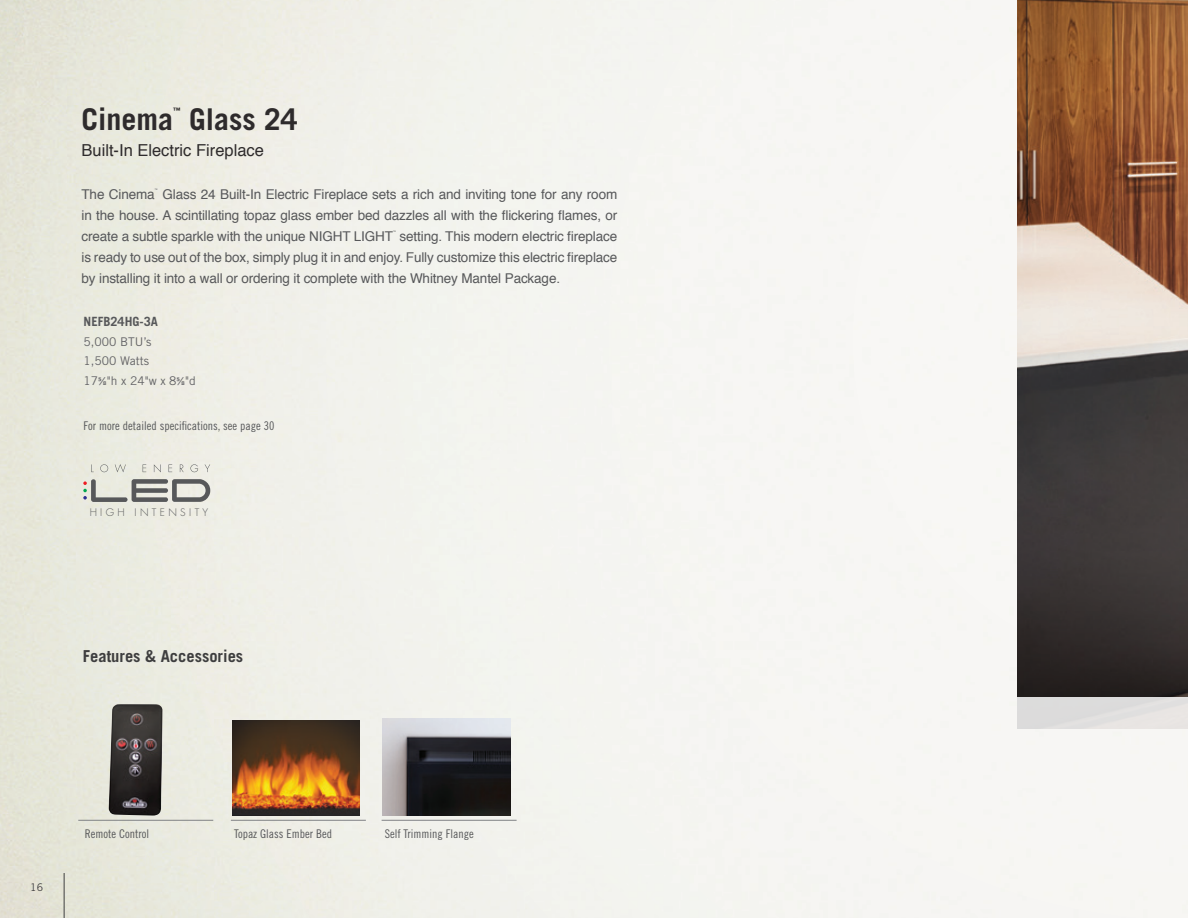
<style>
.page{position:relative;width:1188px;height:918px;background:#fff}
.page>*{position:absolute;margin:0;border:0;box-sizing:border-box;transform-origin:0 0}
.Page_Title{font:700 30px "Trade Gothic LT Std";color:#2e2b2c}
.Secondary_Title{font:16.5px "Helvetica";color:#2e2b2c}
.Specs_Pages_-_Title{font:700 16.5px "Trade Gothic LT Std";color:#3e3e3f}
.Intro_Paragraph{font:13.5px/21px "Helvetica";letter-spacing:-.01em;color:#57585a;text-align:justify}
.Quick_Specs_Title{font:700 12.75px "Trade Gothic LT Std";color:#57585a}
.Accessories_Type{font:12px "Trade Gothic LT Std Cn 18";color:#57585a}
.Quick_Specs{font:12px "Trade Gothic LT Std";color:#636366}
.t1{font:10.5px "Trade Gothic LT Std";color:#3e3e3f}
.t2{font:300 10.2px "Futura Std";letter-spacing:.33em;color:#57585a}
.Page_Title-2{font:700 7.5px "Trade Gothic LT Std";color:#2e2b2c}
.Intro_Paragraph-2{font:3.3px "Helvetica";color:#57585a}
.s1{font-family:"Calibri"}
</style>
<div class="page">
<hr style="left:64px;top:873px;width:1px;height:45px;background:#3e3e3f">
<hr style="left:78px;top:820px;width:135px;height:1px;background:#808285">
<svg style="left:91px;top:464px;width:3px;height:8px"></svg>
<svg style="left:100px;top:464px;width:8px;height:8px"></svg>
<svg style="left:115px;top:464px;width:11px;height:8px"></svg>
<svg style="left:143px;top:464px;width:3px;height:8px"></svg>
<svg style="left:154px;top:464px;width:7px;height:8px"></svg>
<svg style="left:169px;top:464px;width:3px;height:8px"></svg>
<svg style="left:180px;top:464px;width:4px;height:8px"></svg>
<svg style="left:190px;top:464px;width:8px;height:8px"></svg>
<svg style="left:205px;top:464px;width:5px;height:8px"></svg>
<svg style="left:83px;top:479px;width:127px;height:23px;background:#acaca7"></svg>
<img style="left:109px;top:704px;width:54px;height:112px">
<hr style="left:231px;top:820px;width:135px;height:1px;background:#808285">
<img style="left:232px;top:720px;width:128px;height:96px">
<hr style="left:382px;top:820px;width:135px;height:1px;background:#808285">
<img style="left:383px;top:718px;width:128px;height:98px">
<img style="left:1017px;top:0;width:171px;height:698px">
<div style="left:1017px;top:698px;width:171px;height:31px;background:#dddcdc"></div>
<p class="Page_Title" style="left:82px;top:101px;width:93px">Cinema</p>
<p class="Page_Title-2" style="left:173px;top:106px;width:9px">™</p>
<p class="Page_Title" style="left:189px;top:101px;width:110px">Glass 24</p>
<p class="Secondary_Title" style="left:82px;top:137px;width:184px">Built-In Electric Fireplace</p>
<p class="Intro_Paragraph" style="left:82px;top:184px;width:537px;text-indent:81px">Glass 24 Built-In Electric Fireplace sets a rich and inviting tone for any room in the house. A scintillating topaz glass ember bed dazzles all with the flickering flames, or create a subtle sparkle with the unique NIGHT LIGHT</p>
<p class="Intro_Paragraph" style="left:82px;top:184px;width:75px">The Cinema</p>
<p class="Intro_Paragraph-2" style="left:155px;top:187px;width:5px">™</p>
<p class="Intro_Paragraph-2" style="left:393px;top:229px;width:5px">™</p>
<p class="Intro_Paragraph" style="left:82px;top:226px;width:537px;text-indent:318px">setting. This modern electric fireplace is ready to use out of the box, simply plug it in and enjoy. Fully customize this electric fireplace by installing it into a wall or ordering it complete with the Whitney Mantel Package.</p>
<p class="Quick_Specs_Title" style="left:84px;top:314px;width:76px">NEFB24HG-3A</p>
<p class="Quick_Specs" style="left:84px;top:334px;width:69px">5,000 BTU’s</p>
<p class="Quick_Specs" style="left:84px;top:354px;width:67px">1,500 Watts</p>
<p class="Quick_Specs" style="left:84px;top:373px;width:114px">17<span class="s1">⅝</span>"h x 24"w x 8<span class="s1">⅝</span>"d</p>
<p class="Accessories_Type" style="left:84px;top:419px;width:192px">For more detailed specifications, see page 30</p>
<p class="t2" style="left:90px;top:506px;width:120px">HIGH INTENSITY</p>
<p class="Specs_Pages_-_Title" style="left:83px;top:646px;width:162px">Features &amp; Accessories</p>
<p class="t1" style="left:30px;top:880px;width:14px">16</p>
<p class="Accessories_Type" style="left:85px;top:826px;width:66px">Remote Control</p>
<p class="Accessories_Type" style="left:234px;top:826px;width:100px">Topaz Glass Ember Bed</p>
<p class="Accessories_Type" style="left:385px;top:826px;width:91px">Self Trimming Flange</p>
</div>
